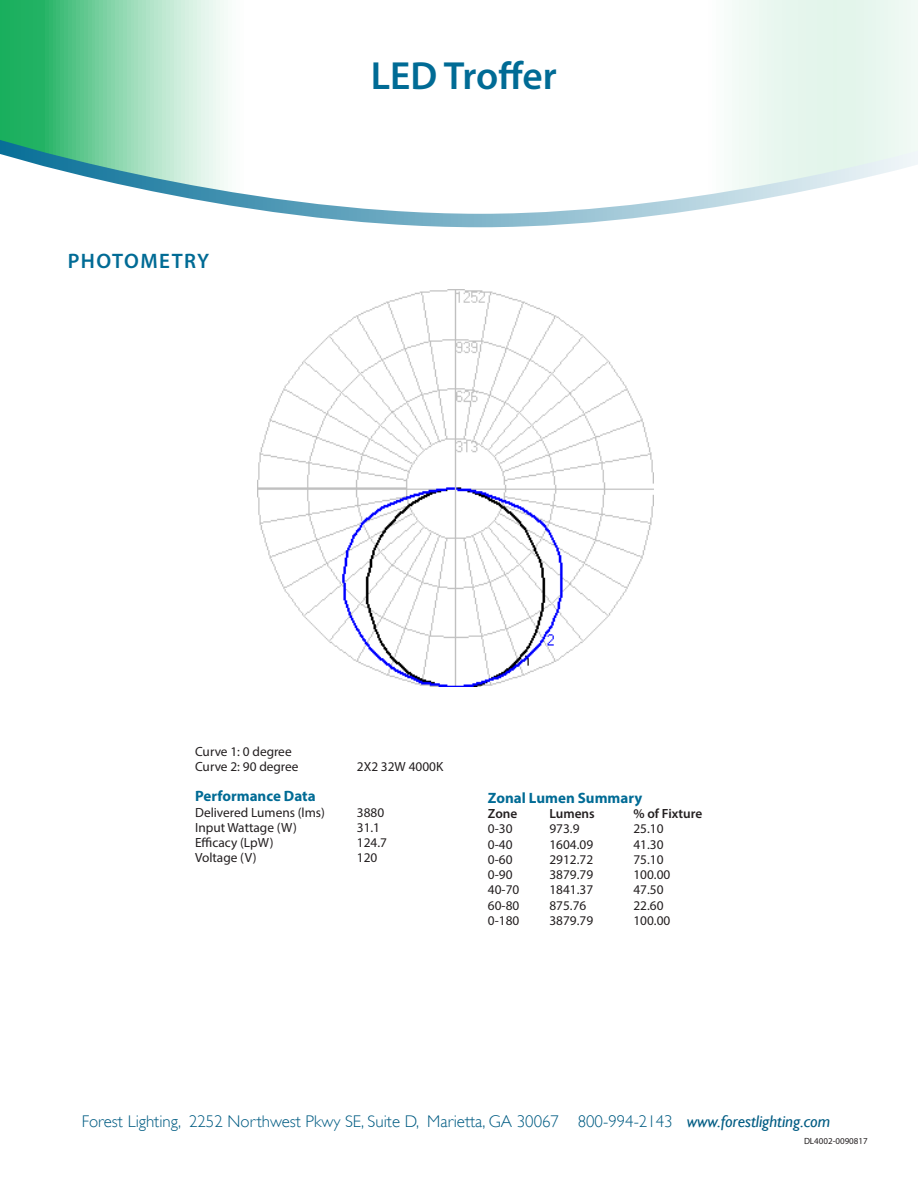
<style>
.page{position:relative;width:918px;height:1188px;background:#fff}
.page>*{position:absolute;margin:0;border:0;box-sizing:border-box;transform-origin:0 0}
.product_name{font:600 39.3px "Myriad Pro";color:#006b95}
.subhead{font:600 21px "Myriad Pro";letter-spacing:.07em;color:#006b95}
.t1{font:300 16.95px "Gill Sans";color:#005c83}
.product_number_table{font:700 15px "Myriad Pro";color:#006b95}
.product_number_table-2{font:13.35px "Myriad Pro";color:#231f20}
.product_number_table-3{font:600 13.35px "Myriad Pro";color:#231f20}
.contact_copy{font:9px "Myriad Pro";color:#231f20}
.s1{font-weight:400;font-style:italic}
</style>
<div class="page">
<svg style="left:0;top:0;width:918px;height:228px"></svg>
<img style="left:258px;top:290px;width:396px;height:396px">
<p class="subhead" style="left:68px;top:247px;width:143px">PHOTOMETRY</p>
<p class="product_name" style="left:371px;top:51px;width:188px">LED Troffer</p>
<p class="product_number_table-2" style="left:195px;top:743px;width:98px">Curve 1: 0 degree</p>
<p class="product_number_table-2" style="left:195px;top:758px;width:105px">Curve 2: 90 degree</p>
<p class="product_number_table-2" style="left:357px;top:758px;width:88px">2X2 32W 4000K</p>
<p class="product_number_table" style="left:195px;top:787px;width:122px">Performance Data</p>
<p class="product_number_table-2" style="left:195px;top:804px;width:131px">Delivered Lumens (lms)</p>
<p class="product_number_table-2" style="left:357px;top:804px;width:29px">3880</p>
<p class="product_number_table-2" style="left:195px;top:819px;width:104px">Input Wattage (W)</p>
<p class="product_number_table-2" style="left:357px;top:819px;width:25px">31.1</p>
<p class="product_number_table-2" style="left:195px;top:834px;width:80px">Efficacy (LpW)</p>
<p class="product_number_table-2" style="left:357px;top:834px;width:32px">124.7</p>
<p class="product_number_table-2" style="left:195px;top:850px;width:63px">Voltage (V)</p>
<p class="product_number_table-2" style="left:357px;top:850px;width:22px">120</p>
<p class="product_number_table" style="left:488px;top:788px;width:156px">Zonal Lumen Summary</p>
<p class="product_number_table-3" style="left:488px;top:805px;width:31px">Zone</p>
<p class="product_number_table-3" style="left:549px;top:805px;width:47px">Lumens</p>
<p class="product_number_table-3" style="left:633px;top:805px;width:70px">% of Fixture</p>
<p class="product_number_table-2" style="left:488px;top:821px;width:26px">0-30</p>
<p class="product_number_table-2" style="left:549px;top:821px;width:32px">973.9</p>
<p class="product_number_table-2" style="left:633px;top:821px;width:32px">25.10</p>
<p class="product_number_table-2" style="left:488px;top:836px;width:26px">0-40</p>
<p class="product_number_table-2" style="left:549px;top:836px;width:45px">1604.09</p>
<p class="product_number_table-2" style="left:633px;top:836px;width:32px">41.30</p>
<p class="product_number_table-2" style="left:488px;top:851px;width:26px">0-60</p>
<p class="product_number_table-2" style="left:549px;top:851px;width:45px">2912.72</p>
<p class="product_number_table-2" style="left:633px;top:851px;width:32px">75.10</p>
<p class="product_number_table-2" style="left:488px;top:866px;width:26px">0-90</p>
<p class="product_number_table-2" style="left:549px;top:866px;width:45px">3879.79</p>
<p class="product_number_table-2" style="left:633px;top:866px;width:38px">100.00</p>
<p class="product_number_table-2" style="left:488px;top:882px;width:33px">40-70</p>
<p class="product_number_table-2" style="left:549px;top:882px;width:45px">1841.37</p>
<p class="product_number_table-2" style="left:633px;top:882px;width:32px">47.50</p>
<p class="product_number_table-2" style="left:488px;top:897px;width:33px">60-80</p>
<p class="product_number_table-2" style="left:549px;top:897px;width:38px">875.76</p>
<p class="product_number_table-2" style="left:633px;top:897px;width:32px">22.60</p>
<p class="product_number_table-2" style="left:488px;top:912px;width:33px">0-180</p>
<p class="product_number_table-2" style="left:549px;top:912px;width:45px">3879.79</p>
<p class="product_number_table-2" style="left:633px;top:912px;width:38px">100.00</p>
<p class="t1" style="left:82px;top:1112px;width:750px">Forest Lighting, 2252 Northwest Pkwy SE, Suite D, Marietta, GA 30067 800-994-2143 <span class="s1">www.forestlighting.com</span></p>
<p class="contact_copy" style="left:804px;top:1135px;width:65px">DL4002-0090817</p>
</div>
